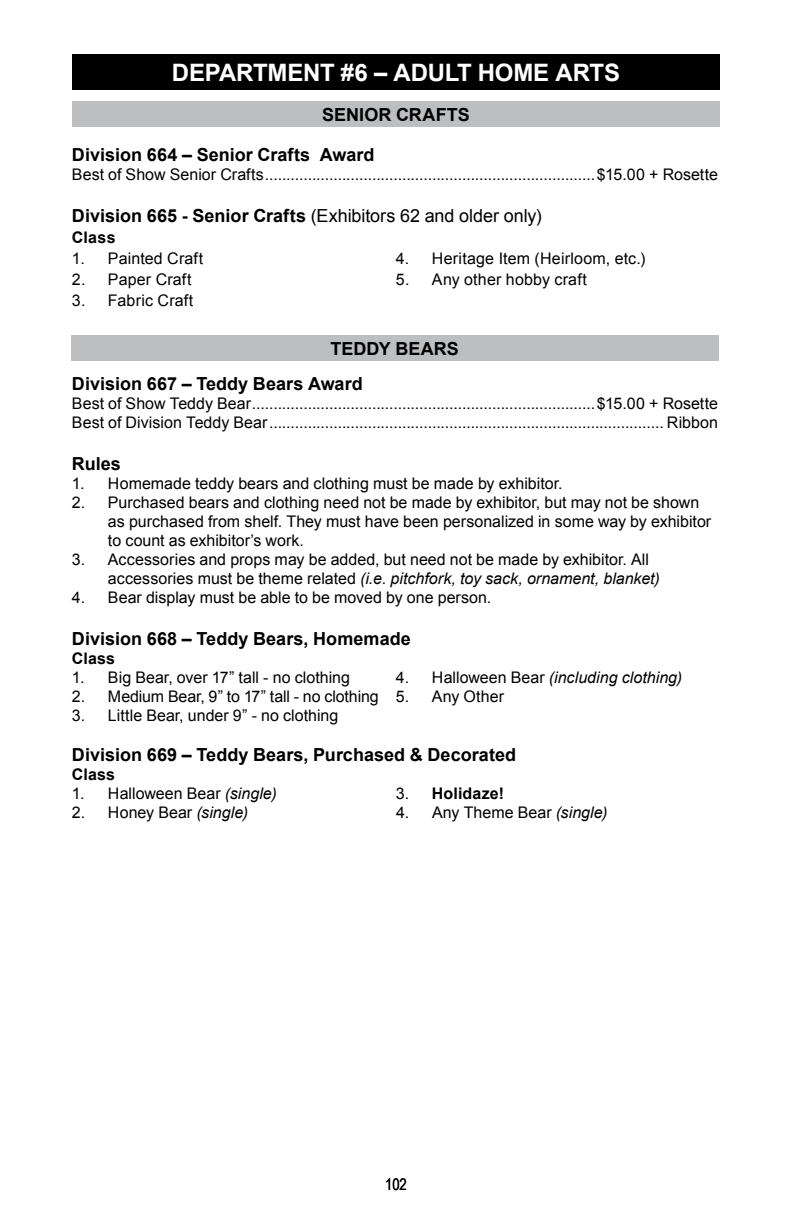
<style>
.page{position:relative;width:792px;height:1224px;background:#fff}
.page>*{position:absolute;margin:0;border:0;box-sizing:border-box;transform-origin:0 0}
.t1{font:700 24px "Arial";letter-spacing:-.01em;color:#fff}
.t2{font:700 18px "Arial";letter-spacing:.005em;color:#000}
.t3{font:18px "Arial";letter-spacing:-.005em;color:#000}
.t4{font:16px/19px "Arial";color:#000}
.t5{font:italic 16px "Arial";color:#000}
.t6{font:700 16px "Arial";letter-spacing:.01em;color:#000}
.t7{font:16px "Arial Narrow";color:#000}
.s1{font-weight:700}
.s2{font-style:italic}
.s3{font-style:normal}
.s4{font-weight:400}
</style>
<div class="page">
<div style="left:72px;top:54px;width:648px;height:36px;background:#000"></div>
<div style="left:72px;top:102px;width:648px;height:25px;background:#bcbec0"></div>
<div style="left:71px;top:336px;width:648px;height:25px;background:#bcbec0"></div>
<h1 class="t1" style="left:172px;top:57px;width:450px">DEPARTMENT #6 – ADULT HOME ARTS</h1>
<p class="t2" style="left:322px;top:102px;width:149px">SENIOR CRAFTS</p>
<p class="t2" style="left:72px;top:143px;width:304px">Division 664 – Senior Crafts Award</p>
<p class="t4" style="left:72px;top:165px;width:648px">Best of Show Senior Crafts.............................................................................$15.00 + Rosette</p>
<p class="t3" style="left:72px;top:204px;width:471px"><span class="s1">Division 665 - Senior Crafts</span> (Exhibitors 62 and older only)</p>
<p class="t6" style="left:72px;top:227px;width:45px">Class</p>
<p class="t4" style="left:72px;top:249px;width:133px">1. Painted Craft</p>
<p class="t4" style="left:396px;top:249px;width:251px">4. Heritage Item (Heirloom, etc.)</p>
<p class="t4" style="left:72px;top:270px;width:121px">2. Paper Craft</p>
<p class="t4" style="left:396px;top:270px;width:192px">5. Any other hobby craft</p>
<p class="t4" style="left:72px;top:291px;width:123px">3. Fabric Craft</p>
<p class="t2" style="left:330px;top:336px;width:130px">TEDDY BEARS</p>
<p class="t2" style="left:72px;top:372px;width:292px">Division 667 – Teddy Bears Award</p>
<p class="t4" style="left:72px;top:394px;width:648px">Best of Show Teddy Bear................................................................................$15.00 + Rosette<br>Best of Division Teddy Bear............................................................................................ Ribbon</p>
<p class="t2" style="left:72px;top:452px;width:51px">Rules</p>
<p class="t4" style="left:72px;top:474px;width:492px">1. Homemade teddy bears and clothing must be made by exhibitor.</p>
<p class="t4" style="left:108px;top:493px;width:605px;text-indent:-36px">2. Purchased bears and clothing need not be made by exhibitor, but may not be shown as purchased from shelf. They must have been personalized in some way by exhibitor to count as exhibitor’s work.</p>
<p class="t4" style="left:108px;top:550px;width:553px;text-indent:-36px">3. Accessories and props may be added, but need not be made by exhibitor. All accessories must be theme related <span class="s2">(i.e. pitchfork, toy sack, ornament, blanket)</span></p>
<p class="t4" style="left:72px;top:588px;width:421px">4. Bear display must be able to be moved by one person.</p>
<p class="t2" style="left:72px;top:627px;width:340px">Division 668 – Teddy Bears, Homemade</p>
<p class="t6" style="left:72px;top:648px;width:45px">Class</p>
<p class="t4" style="left:72px;top:668px;width:280px">1. Big Bear, over 17” tall - no clothing</p>
<p class="t5" style="left:396px;top:667px;width:288px"><span class="s3">4. Halloween Bear</span> (including clothing)</p>
<p class="t4" style="left:72px;top:687px;width:339px">2. Medium Bear, 9” to 17” tall - no clothing 5.</p>
<p class="t4" style="left:432px;top:687px;width:74px">Any Other</p>
<p class="t4" style="left:72px;top:706px;width:268px">3. Little Bear, under 9” - no clothing</p>
<p class="t2" style="left:72px;top:743px;width:446px">Division 669 – Teddy Bears, Purchased &amp; Decorated</p>
<p class="t6" style="left:72px;top:764px;width:45px">Class</p>
<p class="t4" style="left:72px;top:784px;width:206px">1. Halloween Bear <span class="s2">(single)</span></p>
<p class="t6" style="left:396px;top:783px;width:110px"><span class="s4">3.</span> Holidaze!</p>
<p class="t4" style="left:72px;top:803px;width:178px">2. Honey Bear <span class="s2">(single)</span></p>
<p class="t4" style="left:396px;top:803px;width:213px">4. Any Theme Bear <span class="s2">(single)</span></p>
<p class="t7" style="left:385px;top:1172px;width:23px">102</p>
</div>
